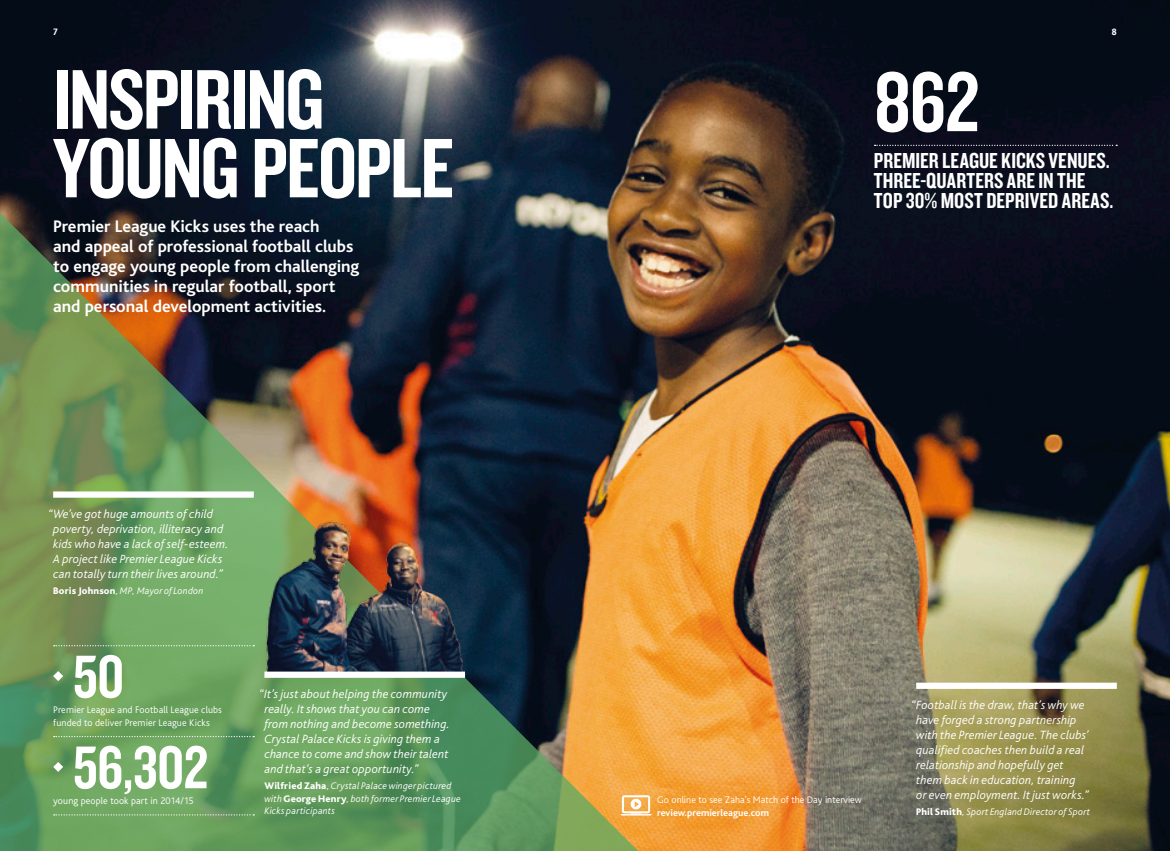
<style>
.page{position:relative;width:1170px;height:851px;background:#fff}
.page>*{position:absolute;margin:0;border:0;box-sizing:border-box;transform-origin:0 0}
.Page_-_Heading_1_-_7{font:87.5px/68.8px "Knockout HTF49 Liteweight";letter-spacing:-.025em;color:#fff}
.Pullout_-_Large_-_Fi{font:87.5px "Knockout HTF49 Liteweight";color:#fff}
.Pullout_-_Small_-_Fi{font:62.5px "Knockout HTF49 Liteweight";letter-spacing:-.01em;color:#fff}
.Pullout_-_Large_-_In{font:22.5px/20px "Knockout HTF49 Liteweight";letter-spacing:.005em;color:#fff}
.Page_-_Stand_First{font:700 17.5px/20px "Bliss";color:#fff}
.Page_-_Quote_10_12{font:italic 300 12.5px/15px "Bliss";letter-spacing:.01em;color:#fff}
.Page_-_Quote_-_Info{font:italic 300 10px/12.5px "Bliss";letter-spacing:.02em;color:#fff}
.Pullout___Small_-_Fi{font:300 10px/12.5px "Bliss";letter-spacing:.01em;color:#fff}
.t1{font:8.75px "Premier League";color:#fff}
.s1{font-weight:800;font-style:normal}
.s2{font-weight:700}
</style>
<div class="page">
<img style="left:0;top:0;width:1169px;height:850px">
<img style="left:0;top:202px;width:648px;height:648px">
<img style="left:264px;top:508px;width:201px;height:163px">
<svg style="left:874px;top:145px;width:243px;height:1px"></svg>
<svg style="left:54px;top:645px;width:200px;height:1px"></svg>
<svg style="left:54px;top:735px;width:200px;height:2px"></svg>
<svg style="left:54px;top:814px;width:200px;height:1px"></svg>
<svg style="left:53px;top:671px;width:10px;height:10px"></svg>
<svg style="left:53px;top:761px;width:10px;height:10px"></svg>
<div style="left:53px;top:491px;width:201px;height:6px;background:#fff"></div>
<div style="left:916px;top:682px;width:200px;height:6px;background:#fff"></div>
<div style="left:264px;top:671px;width:201px;height:6px;background:#fff"></div>
<svg style="left:620px;top:795px;width:31px;height:20px"></svg>
<p class="t1" style="left:53px;top:28px;width:6px">7</p>
<p class="t1" style="left:1111px;top:28px;width:6px">8</p>
<p class="Page_-_Heading_1_-_7" style="left:53px;top:67px;width:402px">INSPIRING<br>YOUNG PEOPLE</p>
<p class="Page_-_Stand_First" style="left:53px;top:216px;width:308px">Premier League Kicks uses the reach<br>and appeal of professional football clubs to engage young people from challenging communities in regular football, sport and personal development activities.</p>
<p class="Pullout_-_Large_-_Fi" style="left:873px;top:57px;width:107px">862</p>
<p class="Pullout_-_Large_-_In" style="left:873px;top:151px;width:241px">PREMIER LEAGUE KICKS VENUES.<br>THREE-QUARTERS ARE IN THE<br>TOP 30% MOST DEPRIVED AREAS.</p>
<p class="Page_-_Quote_10_12" style="left:53px;top:506px;width:177px;text-indent:-5px">“We’ve got huge amounts of child poverty, deprivation, illiteracy and kids who have a lack of self-esteem.<br>A project like Premier League Kicks can totally turn their lives around.”</p>
<p class="Page_-_Quote_-_Info" style="left:53px;top:584px;width:152px"><span class="s1">Boris Johnson</span>, MP, Mayor of London</p>
<p class="Pullout_-_Small_-_Fi" style="left:73px;top:644px;width:53px">50</p>
<p class="Pullout___Small_-_Fi" style="left:53px;top:704px;width:170px">Premier League and Football League clubs funded to deliver Premier League Kicks</p>
<p class="Pullout_-_Small_-_Fi" style="left:73px;top:735px;width:137px">56,302</p>
<p class="Pullout___Small_-_Fi" style="left:53px;top:794px;width:142px">young people took part in 2014/15</p>
<p class="Pullout___Small_-_Fi" style="left:657px;top:793px;width:206px">Go online to see Zaha's Match of the Day interview <span class="s2">review.premierleague.com</span></p>
<p class="Page_-_Quote_10_12" style="left:264px;top:686px;width:187px;text-indent:-5px">“It’s just about helping the community really. It shows that you can come from nothing and become something.<br>Crystal Palace Kicks is giving them a chance to come and show their talent and that’s a great opportunity.”</p>
<p class="Page_-_Quote_-_Info" style="left:264px;top:779px;width:198px"><span class="s1">Wilfried Zaha</span>, Crystal Palace winger pictured with <span class="s1">George Henry</span>, both former Premier League<br>Kicks participants</p>
<p class="Page_-_Quote_10_12" style="left:916px;top:698px;width:174px;text-indent:-5px">“Football is the draw, that’s why we have forged a strong partnership with the Premier League. The clubs’ qualified coaches then build a real relationship and hopefully get them back in education, training<br>or even employment. It just works.”</p>
<p class="Page_-_Quote_-_Info" style="left:916px;top:806px;width:175px"><span class="s1">Phil Smith</span>, Sport England Director of Sport</p>
</div>
